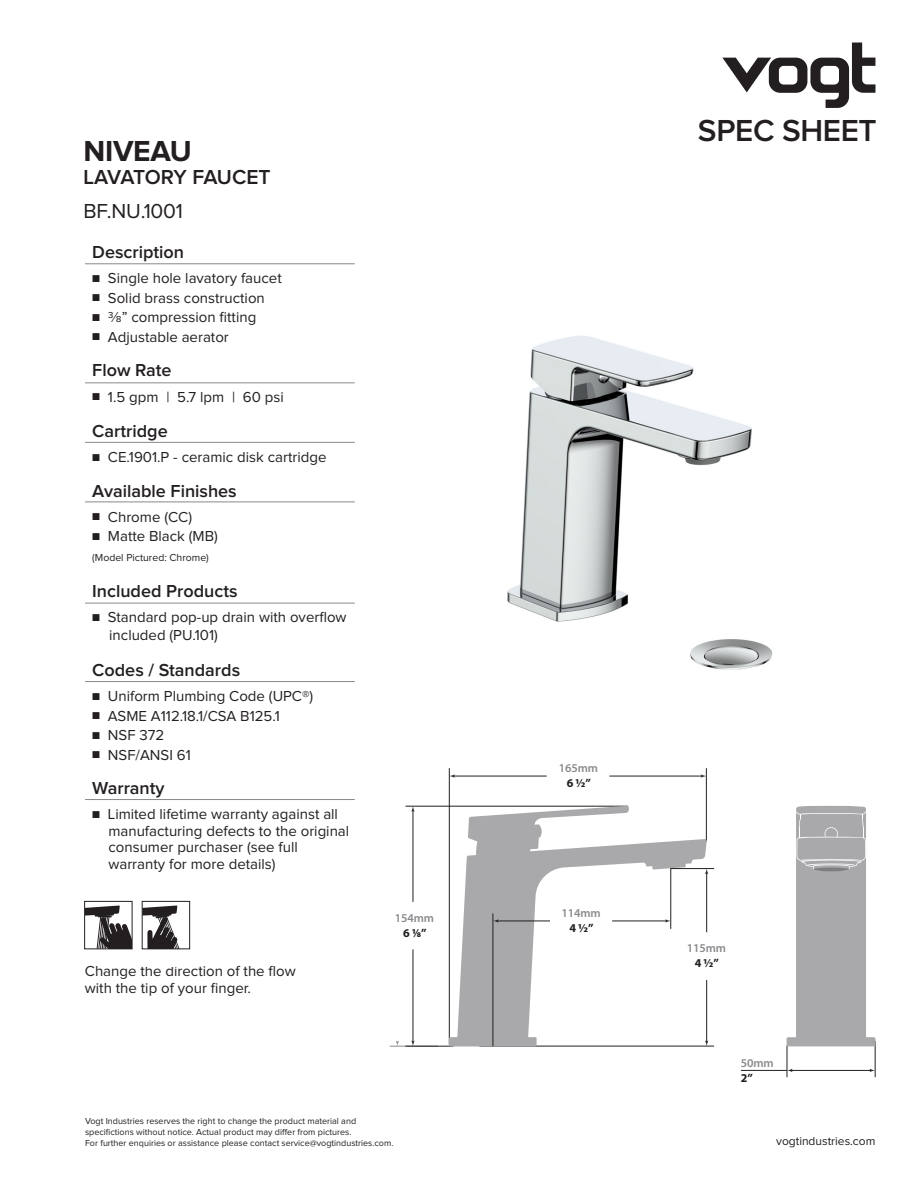
<style>
.page{position:relative;width:918px;height:1188px;background:#fff}
.page>*{position:absolute;margin:0;border:0;box-sizing:border-box;transform-origin:0 0}
.t1{font:600 31.5px "Proxima Nova";letter-spacing:-.01em;color:#231f20}
.t2{font:700 30px "Proxima Nova";letter-spacing:-.01em;color:#231f20}
.t3{font:600 21px "Proxima Nova";letter-spacing:-.02em;color:#231f20}
.t4{font:21px "Proxima Nova";letter-spacing:-.01em;color:#231f20}
.t5{font:600 18px "Proxima Nova";color:#231f20}
.t6{font:15px/16.5px "Proxima Nova";color:#231f20}
.t7{font:600 12px "Myriad Pro";letter-spacing:-.01em;color:#8a8a8e}
.t8{font:700 12px "Myriad Pro";color:#231f20}
.t9{font:12px "Proxima Nova";color:#231f20}
.t10{font:10.5px "Proxima Nova";color:#231f20}
.t11{font:9px "Proxima Nova";color:#231f20}
.s1{font-size:12px}
</style>
<div class="page">
<img style="left:507px;top:336px;width:245px;height:286px">
<img style="left:668px;top:613px;width:105px;height:57px">
<hr style="left:390px;top:1046px;width:48px;height:1px;background:#8a8a8e">
<svg style="left:396px;top:1041px;width:3px;height:5px"></svg>
<hr style="left:706px;top:768px;width:1px;height:73px;background:#231f20">
<hr style="left:405px;top:806px;width:223px;height:1px;background:#231f20">
<hr style="left:479px;top:1046px;width:235px;height:1px;background:#231f20">
<hr style="left:405px;top:1046px;width:49px;height:1px;background:#231f20">
<hr style="left:449px;top:768px;width:1px;height:277px;background:#231f20">
<svg style="left:449px;top:806px;width:258px;height:240px"></svg>
<hr style="left:787px;top:1046px;width:1px;height:31px;background:#231f20">
<hr style="left:875px;top:1041px;width:1px;height:36px;background:#231f20">
<hr style="left:741px;top:1070px;width:46px;height:1px;background:#231f20">
<hr style="left:790px;top:1070px;width:81px;height:1px;background:#231f20">
<hr style="left:671px;top:868px;width:1px;height:61px;background:#231f20">
<hr style="left:453px;top:776px;width:94px;height:1px;background:#231f20">
<hr style="left:609px;top:776px;width:93px;height:1px;background:#231f20">
<hr style="left:413px;top:810px;width:1px;height:92px;background:#231f20">
<hr style="left:413px;top:949px;width:1px;height:93px;background:#231f20">
<svg style="left:618px;top:867px;width:3px;height:7px"></svg>
<hr style="left:706px;top:872px;width:1px;height:60px;background:#231f20">
<hr style="left:493px;top:913px;width:1px;height:133px;background:#231f20">
<hr style="left:612px;top:921px;width:55px;height:1px;background:#231f20">
<hr style="left:497px;top:921px;width:53px;height:1px;background:#231f20">
<hr style="left:670px;top:868px;width:44px;height:1px;background:#231f20">
<hr style="left:706px;top:980px;width:1px;height:62px;background:#231f20">
<svg style="left:787px;top:806px;width:88px;height:240px"></svg>
<svg style="left:450px;top:774px;width:5px;height:4px"></svg>
<svg style="left:701px;top:774px;width:5px;height:4px"></svg>
<svg style="left:411px;top:806px;width:4px;height:6px"></svg>
<svg style="left:411px;top:1041px;width:4px;height:5px"></svg>
<svg style="left:705px;top:1041px;width:3px;height:5px"></svg>
<svg style="left:705px;top:869px;width:3px;height:5px"></svg>
<svg style="left:493px;top:919px;width:6px;height:4px"></svg>
<svg style="left:665px;top:919px;width:6px;height:4px"></svg>
<svg style="left:787px;top:1069px;width:6px;height:3px"></svg>
<hr style="left:813px;top:868px;width:36px;height:3px;background:#7d7d82;border-radius:50%">
<hr style="left:85px;top:263px;width:270px;height:1px;background:#8a8a8e">
<hr style="left:85px;top:382px;width:270px;height:1px;background:#8a8a8e">
<hr style="left:85px;top:442px;width:270px;height:1px;background:#8a8a8e">
<hr style="left:85px;top:502px;width:270px;height:1px;background:#8a8a8e">
<hr style="left:85px;top:603px;width:270px;height:1px;background:#8a8a8e">
<hr style="left:85px;top:681px;width:270px;height:1px;background:#8a8a8e">
<hr style="left:85px;top:799px;width:270px;height:1px;background:#8a8a8e">
<svg style="left:85px;top:906px;width:48px;height:44px"></svg>
<svg style="left:142px;top:906px;width:43px;height:44px"></svg>
<div style="left:84px;top:901px;width:48px;height:48px;border:1px solid #231f20"></div>
<div style="left:142px;top:901px;width:48px;height:48px;border:1px solid #231f20"></div>
<svg style="left:722px;top:43px;width:153px;height:65px"></svg>
<p class="t2" style="left:84px;top:138px;width:110px">NIVEAU</p>
<p class="t3" style="left:84px;top:167px;width:189px">LAVATORY FAUCET</p>
<p class="t4" style="left:84px;top:202px;width:101px">BF.NU.1001</p>
<p class="t5" style="left:92px;top:244px;width:93px">Description</p>
<p class="t6" style="left:92px;top:271px;width:191px"><span class="s1">■</span> Single hole lavatory faucet</p>
<p class="t6" style="left:92px;top:290px;width:174px"><span class="s1">■</span> Solid brass construction</p>
<p class="t6" style="left:92px;top:310px;width:166px"><span class="s1">■</span> 3/8” compression fitting</p>
<p class="t6" style="left:92px;top:329px;width:138px"><span class="s1">■</span> Adjustable aerator</p>
<p class="t5" style="left:92px;top:362px;width:81px">Flow Rate</p>
<p class="t6" style="left:92px;top:389px;width:193px"><span class="s1">■</span> 1.5 gpm | 5.7 lpm | 60 psi</p>
<p class="t5" style="left:92px;top:423px;width:77px">Cartridge</p>
<p class="t6" style="left:92px;top:450px;width:236px"><span class="s1">■</span> CE.1901.P - ceramic disk cartridge</p>
<p class="t5" style="left:92px;top:482px;width:146px">Available Finishes</p>
<p class="t6" style="left:92px;top:509px;width:101px"><span class="s1">■</span> Chrome (CC)</p>
<p class="t6" style="left:92px;top:529px;width:127px"><span class="s1">■</span> Matte Black (MB)</p>
<p class="t10" style="left:92px;top:553px;width:118px">(Model Pictured: Chrome)</p>
<p class="t5" style="left:92px;top:583px;width:147px">Included Products</p>
<p class="t6" style="left:92px;top:610px;width:256px"><span class="s1">■</span> Standard pop-up drain with overflow</p>
<p class="t6" style="left:109px;top:627px;width:110px">included (PU.101)</p>
<p class="t5" style="left:92px;top:662px;width:149px">Codes / Standards</p>
<p class="t6" style="left:92px;top:689px;width:223px"><span class="s1">■</span> Uniform Plumbing Code (UPC®)</p>
<p class="t6" style="left:92px;top:708px;width:189px"><span class="s1">■</span> ASME A112.18.1/CSA B125.1</p>
<p class="t6" style="left:92px;top:728px;width:74px"><span class="s1">■</span> NSF 372</p>
<p class="t6" style="left:92px;top:747px;width:100px"><span class="s1">■</span> NSF/ANSI 61</p>
<p class="t5" style="left:92px;top:780px;width:74px">Warranty</p>
<p class="t6" style="left:92px;top:807px;width:247px"><span class="s1">■</span> Limited lifetime warranty against all</p>
<p class="t6" style="left:108px;top:823px;width:242px">manufacturing defects to the original</p>
<p class="t6" style="left:108px;top:840px;width:191px">consumer purchaser (see full</p>
<p class="t6" style="left:108px;top:856px;width:169px">warranty for more details)</p>
<p class="t6" style="left:85px;top:963px;width:212px">Change the direction of the flow with the tip of your finger.</p>
<p class="t7" style="left:395px;top:911px;width:41px">154mm</p>
<p class="t8" style="left:403px;top:925px;width:25px">6 1/8”</p>
<p class="t11" style="left:85px;top:1117px;width:273px">Vogt Industries reserves the right to change the product material and</p>
<p class="t11" style="left:85px;top:1128px;width:268px">specifictions without notice. Actual product may differ from pictures.</p>
<p class="t11" style="left:85px;top:1139px;width:310px">For further enquiries or assistance please contact service@vogtindustries.com.</p>
<p class="t1" style="left:698px;top:116px;width:180px">SPEC SHEET</p>
<p class="t7" style="left:559px;top:760px;width:41px">165mm</p>
<p class="t8" style="left:567px;top:775px;width:26px">6 1/2”</p>
<p class="t7" style="left:561px;top:905px;width:41px">114mm</p>
<p class="t8" style="left:569px;top:920px;width:26px">4 1/2”</p>
<p class="t7" style="left:687px;top:941px;width:41px">115mm</p>
<p class="t8" style="left:695px;top:956px;width:26px">4 1/2”</p>
<p class="t7" style="left:741px;top:1055px;width:34px">50mm</p>
<p class="t8" style="left:741px;top:1070px;width:13px">2”</p>
<p class="t9" style="left:776px;top:1136px;width:101px">vogtindustries.com</p>
</div>
